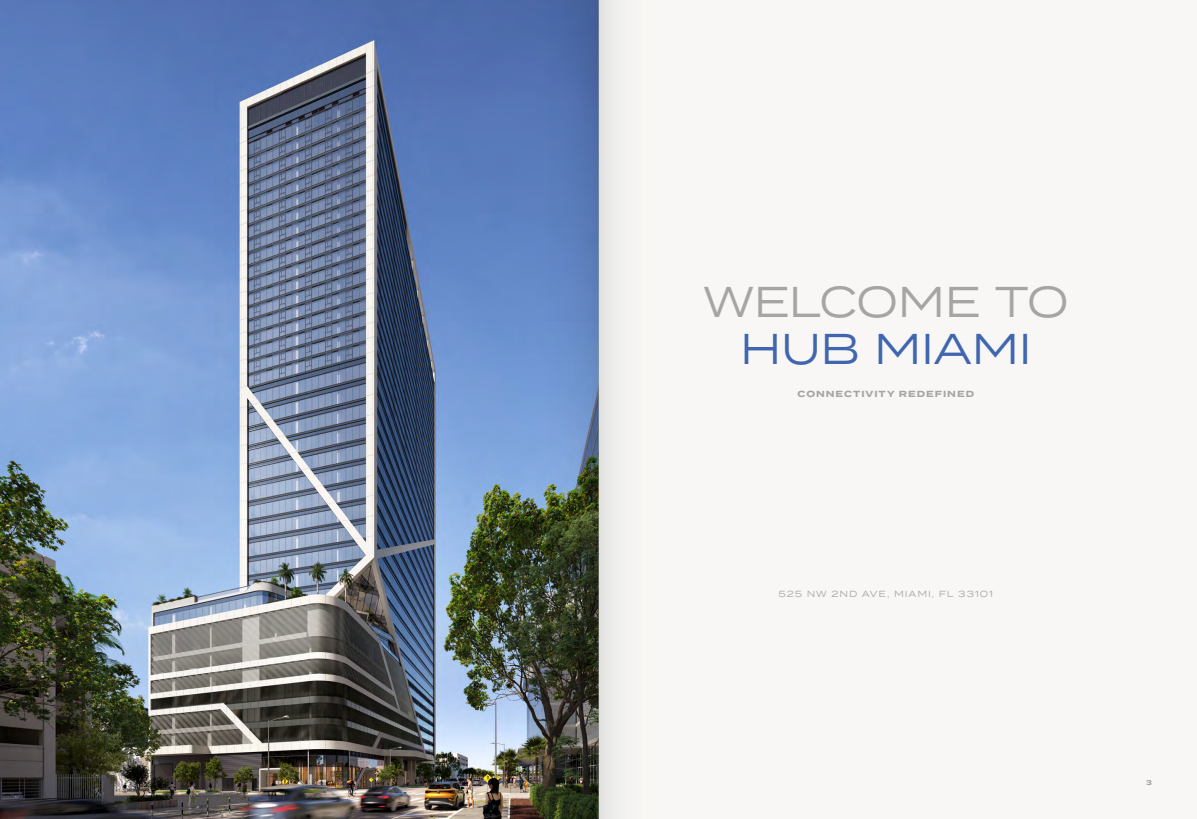
<style>
.page{position:relative;width:1197px;height:819px;background:#fff}
.page>*{position:absolute;margin:0;border:0;box-sizing:border-box;transform-origin:0 0}
.t1{font:43.05px "Termina";letter-spacing:-.025em;color:#a7a4a4}
.t2{font:43.05px "Termina";letter-spacing:-.025em;color:#4066b0}
.t3{font:8.84px "Termina";letter-spacing:.1em;color:#a7a4a4}
.t4{font:700 8.84px "Termina";letter-spacing:.105em;color:#a7a4a4}
.t5{font:700 7px "Termina";color:#a7a4a4}
</style>
<div class="page">
<img style="left:0;top:0;width:494px;height:819px">
<div style="left:598px;top:0;width:599px;height:819px;background:#f8f7f5"></div>
<div style="left:598px;top:0;width:105px;height:819px;background:linear-gradient(to right,#ebebe9,#fdfcfa)"></div>
<img style="left:494px;top:0;width:104px;height:819px">
<h1 class="t1" style="left:703px;top:270px;width:368px">WELCOME TO</h1>
<h1 class="t2" style="left:740px;top:318px;width:294px">HUB MIAMI</h1>
<p class="t4" style="left:798px;top:387px;width:178px">CONNECTIVITY REDEFINED</p>
<p class="t3" style="left:779px;top:587px;width:216px">525 NW 2ND AVE, MIAMI, FL 33101</p>
<p class="t5" style="left:1146px;top:777px;width:7px">3</p>
</div>
